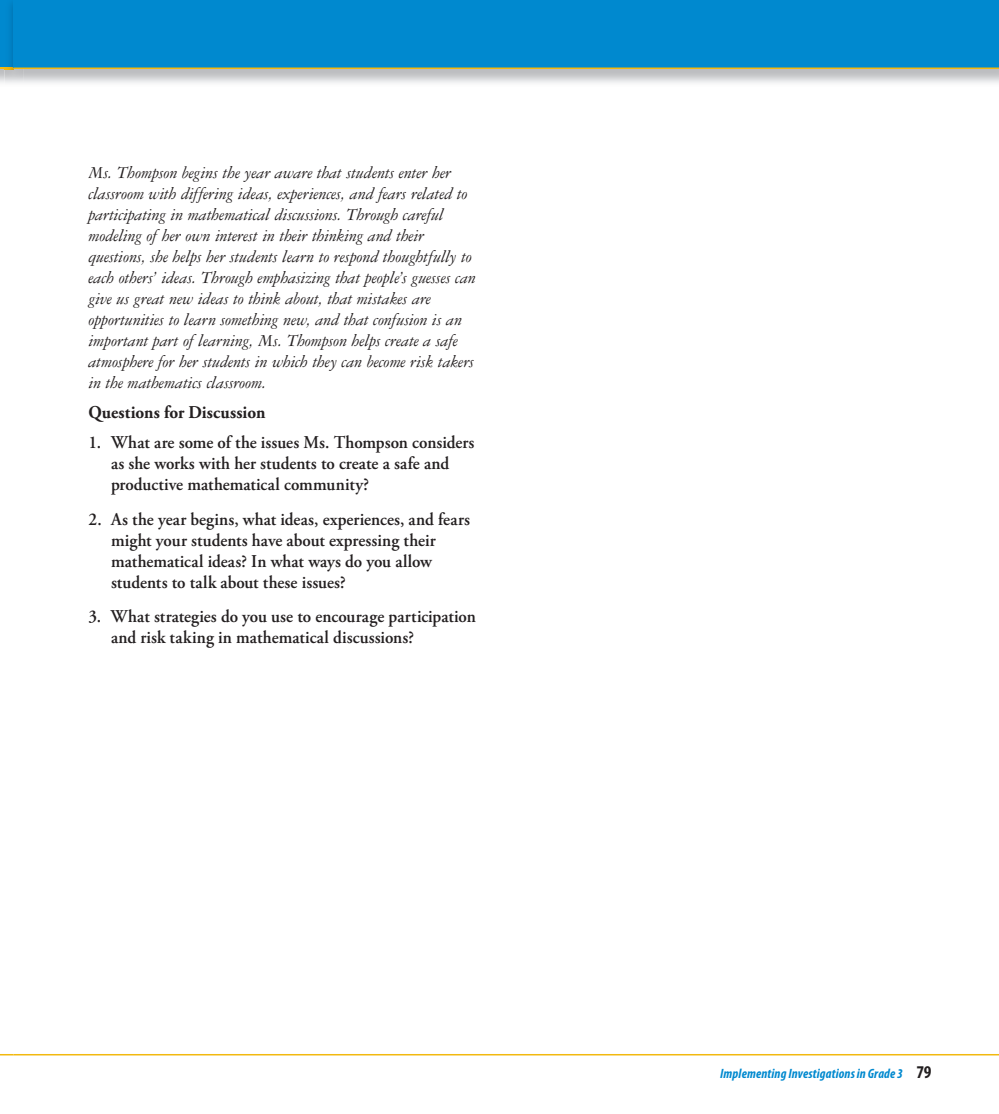
<style>
.page{position:relative;width:999px;height:1114px;background:#fff}
.page>*{position:absolute;margin:0;border:0;box-sizing:border-box;transform-origin:0 0}
.t1{font:italic 18px/21px "Garamond 3 LT Std";letter-spacing:-.01em;color:#231f20}
.t2{font:600 18px/21px "Adobe Garamond Pro";color:#231f20;scale:.95 1}
.t3{font:700 18px "Adobe Garamond Pro";letter-spacing:.005em;color:#231f20;scale:.95 1}
.t4{font:italic 700 condensed 13.5px "Myriad Pro";letter-spacing:.01em;color:#0089cf}
.s1{font-style:normal;font-size:18px;color:#231f20}
</style>
<div class="page">
<div style="left:0;top:0;width:14px;height:68px;background:#0089cf"></div>
<svg style="left:0;top:1054px;width:14px;height:1px"></svg>
<img style="left:4px;top:67px;width:19px;height:18px">
<svg style="left:0;top:67px;width:14px;height:2px"></svg>
<div style="left:14px;top:0;width:985px;height:67px;background:#0089cf"></div>
<hr style="left:14px;top:68px;width:985px;height:1px;background:#f2b90f">
<hr style="left:14px;top:1054px;width:985px;height:1px;background:#f2b90f">
<p class="t1" style="left:88px;top:163px;width:389px">Ms. Thompson begins the year aware that students enter her classroom with differing ideas, experiences, and fears related to participating in mathematical discussions. Through careful modeling of her own interest in their thinking and their questions, she helps her students learn to respond thoughtfully to each others’ ideas. Through emphasizing that people’s guesses can give us great new ideas to think about, that mistakes are opportunities to learn something new, and that confusion is an important part of learning, Ms. Thompson helps create a safe atmosphere for her students in which they can become risk takers in the mathematics classroom.</p>
<p class="t3" style="left:88px;top:405px;width:188px">Questions for Discussion</p>
<p class="t2" style="left:111px;top:433px;width:384px;text-indent:-23px">1. What are some of the issues Ms. Thompson considers as she works with her students to create a safe and productive mathematical community?</p>
<p class="t2" style="left:111px;top:510px;width:379px;text-indent:-23px">2. As the year begins, what ideas, experiences, and fears might your students have about expressing their mathematical ideas? In what ways do you allow students to talk about these issues?</p>
<p class="t2" style="left:111px;top:608px;width:386px;text-indent:-23px">3. What strategies do you use to encourage participation and risk taking in mathematical discussions?</p>
<p class="t4" style="left:720px;top:1068px;width:213px">Implementing Investigations in Grade 3 <span class="s1">79</span></p>
</div>
